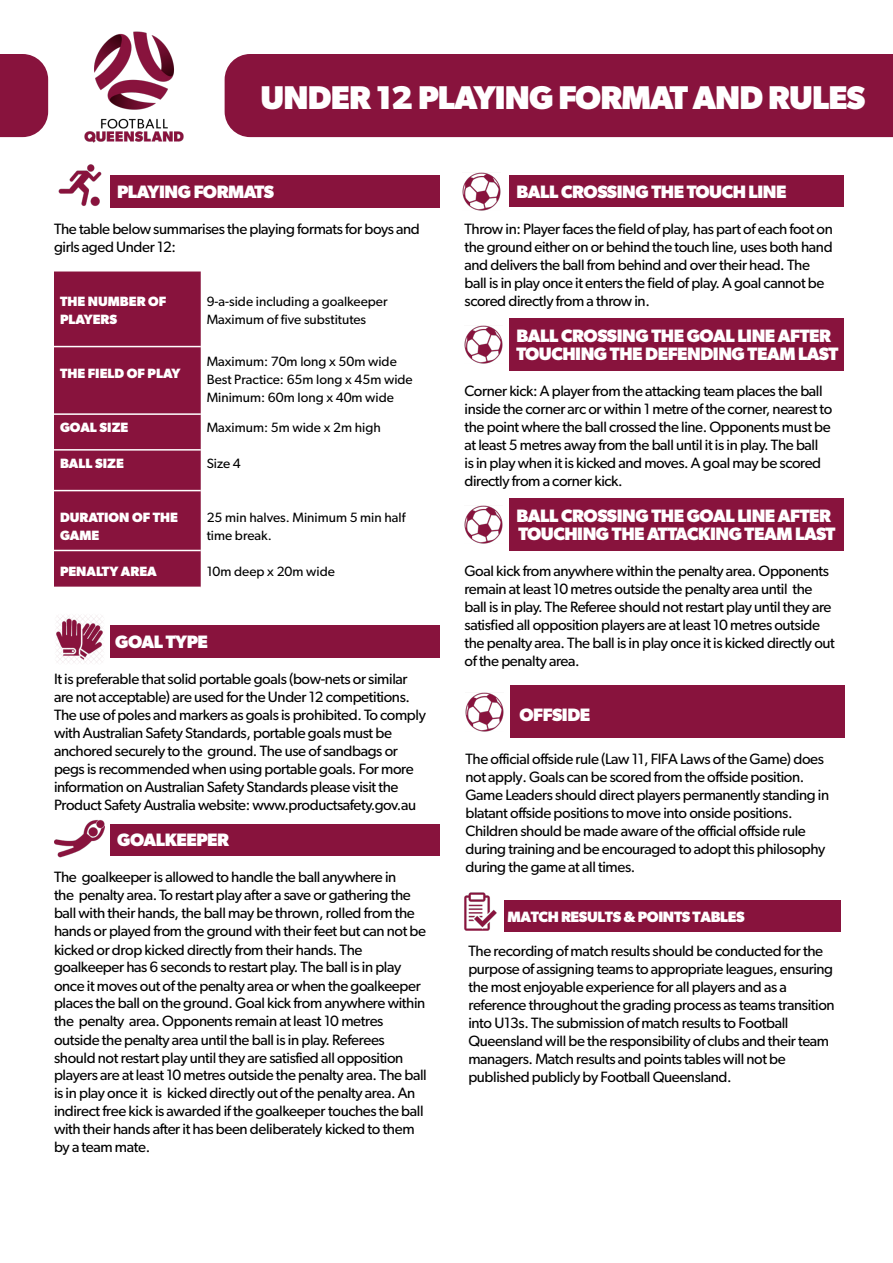
<style>
.page{position:relative;width:893px;height:1263px;background:#fff}
.page>*{position:absolute;margin:0;border:0;box-sizing:border-box;transform-origin:0 0}
.t1{font:700 33px "Gibson";letter-spacing:-.025em;color:#fff}
.t2{font:700 18px/18px "Gibson";letter-spacing:-.025em;color:#fff}
.t3{font:15px/18px "Gibson";letter-spacing:-.025em;color:#000}
.t4{font:700 15px "Gibson";letter-spacing:-.025em;color:#fff}
.t5{font:13.5px/18px "Gibson";color:#000}
.t6{font:700 13.5px/18px "Gibson";color:#fff}
</style>
<div class="page">
<div style="left:110px;top:824px;width:329px;height:31px;background:#88133d"></div>
<img style="left:54px;top:819px;width:50px;height:39px">
<div style="left:509px;top:175px;width:335px;height:32px;background:#88133d"></div>
<img style="left:462px;top:172px;width:38px;height:38px">
<div style="left:509px;top:319px;width:335px;height:52px;background:#88133d"></div>
<div style="left:509px;top:498px;width:335px;height:52px;background:#88133d"></div>
<img style="left:464px;top:325px;width:39px;height:39px">
<img style="left:464px;top:505px;width:39px;height:39px">
<div style="left:110px;top:625px;width:329px;height:33px;background:#88133d"></div>
<img style="left:56px;top:615px;width:47px;height:48px">
<div style="left:110px;top:175px;width:329px;height:33px;background:#88133d"></div>
<img style="left:58px;top:164px;width:44px;height:42px">
<div style="left:54px;top:271px;width:147px;height:316px;background:#88133d"></div>
<hr style="left:54px;top:346px;width:147px;height:1px;background:#fff">
<hr style="left:54px;top:413px;width:147px;height:2px;background:#fff">
<hr style="left:54px;top:449px;width:147px;height:2px;background:#fff">
<hr style="left:54px;top:490px;width:147px;height:1px;background:#fff">
<hr style="left:54px;top:550px;width:147px;height:1px;background:#fff">
<img style="left:84px;top:31px;width:100px;height:112px">
<div style="left:225px;top:54px;width:668px;height:83px;background:#88133d"></div>
<svg style="left:0;top:54px;width:48px;height:83px;background:#90234a"></svg>
<div style="left:510px;top:686px;width:335px;height:52px;background:#88133d"></div>
<img style="left:465px;top:693px;width:39px;height:38px">
<img style="left:464px;top:892px;width:33px;height:38px">
<div style="left:504px;top:900px;width:336px;height:32px;background:#88133d"></div>
<h1 class="t1" style="left:261px;top:78px;width:606px">UNDER 12 PLAYING FORMAT AND RULES</h1>
<p class="t2" style="left:117px;top:182px;width:158px">PLAYING FORMATS</p>
<p class="t3" style="left:54px;top:220px;width:367px">The table below summarises the playing formats for boys and girls aged Under 12:</p>
<p class="t6" style="left:60px;top:292px;width:108px">THE NUMBER OF<br>PLAYERS</p>
<p class="t5" style="left:207px;top:292px;width:182px">9-a-side including a goalkeeper<br>Maximum of five substitutes</p>
<p class="t6" style="left:60px;top:364px;width:122px">THE FIELD OF PLAY</p>
<p class="t5" style="left:207px;top:352px;width:207px">Maximum: 70m long x 50m wide<br>Best Practice: 65m long x 45m wide<br>Minimum: 60m long x 40m wide</p>
<p class="t6" style="left:60px;top:418px;width:70px">GOAL SIZE</p>
<p class="t5" style="left:207px;top:418px;width:176px">Maximum: 5m wide x 2m high</p>
<p class="t6" style="left:60px;top:454px;width:66px">BALL SIZE</p>
<p class="t5" style="left:207px;top:454px;width:36px">Size 4</p>
<p class="t6" style="left:60px;top:508px;width:120px">DURATION OF THE<br>GAME</p>
<p class="t5" style="left:207px;top:508px;width:200px">25 min halves. Minimum 5 min half time break.</p>
<p class="t6" style="left:60px;top:562px;width:98px">PENALTY AREA</p>
<p class="t5" style="left:207px;top:562px;width:130px">10m deep x 20m wide</p>
<p class="t2" style="left:115px;top:632px;width:94px">GOAL TYPE</p>
<p class="t3" style="left:54px;top:670px;width:373px">It is preferable that solid portable goals (bow-nets or similar are not acceptable) are used for the Under 12 competitions.<br>The use of poles and markers as goals is prohibited. To comply with Australian Safety Standards, portable goals must be anchored securely to the ground. The use of sandbags or pegs is recommended when using portable goals. For more information on Australian Safety Standards please visit the Product Safety Australia website: www.productsafety.gov.au</p>
<p class="t2" style="left:117px;top:830px;width:113px">GOALKEEPER</p>
<p class="t3" style="left:54px;top:868px;width:374px">The goalkeeper is allowed to handle the ball anywhere in<br>the penalty area. To restart play after a save or gathering the ball with their hands, the ball may be thrown, rolled from the hands or played from the ground with their feet but can not be kicked or drop kicked directly from their hands. The goalkeeper has 6 seconds to restart play. The ball is in play once it moves out of the penalty area or when the goalkeeper places the ball on the ground. Goal kick from anywhere within the penalty area. Opponents remain at least 10 metres outside the penalty area until the ball is in play. Referees should not restart play until they are satisfied all opposition players are at least 10 metres outside the penalty area. The ball is in play once it is kicked directly out of the penalty area. An indirect free kick is awarded if the goalkeeper touches the ball with their hands after it has been deliberately kicked to them by a team mate.</p>
<p class="t2" style="left:516px;top:182px;width:272px">BALL CROSSING THE TOUCH LINE</p>
<p class="t3" style="left:464px;top:220px;width:370px">Throw in: Player faces the field of play, has part of each foot on the ground either on or behind the touch line, uses both hand and delivers the ball from behind and over their head. The ball is in play once it enters the field of play. A goal cannot be scored directly from a throw in.</p>
<p class="t2" style="left:516px;top:326px;width:323px">BALL CROSSING THE GOAL LINE AFTER<br>TOUCHING THE DEFENDING TEAM LAST</p>
<p class="t3" style="left:464px;top:382px;width:369px">Corner kick: A player from the attacking team places the ball inside the corner arc or within 1 metre of the corner, nearest to the point where the ball crossed the line. Opponents must be at least 5 metres away from the ball until it is in play. The ball<br>is in play when it is kicked and moves. A goal may be scored directly from a corner kick.</p>
<p class="t2" style="left:516px;top:506px;width:321px">BALL CROSSING THE GOAL LINE AFTER<br>TOUCHING THE ATTACKING TEAM LAST</p>
<p class="t3" style="left:464px;top:562px;width:372px">Goal kick from anywhere within the penalty area. Opponents remain at least 10 metres outside the penalty area until the ball is in play. The Referee should not restart play until they are satisfied all opposition players are at least 10 metres outside the penalty area. The ball is in play once it is kicked directly out of the penalty area.</p>
<p class="t2" style="left:519px;top:705px;width:72px">OFFSIDE</p>
<p class="t3" style="left:465px;top:749px;width:365px">The official offside rule (Law 11, FIFA Laws of the Game) does not apply. Goals can be scored from the offside position.<br>Game Leaders should direct players permanently standing in blatant offside positions to move into onside positions.<br>Children should be made aware of the official offside rule during training and be encouraged to adopt this philosophy during the game at all times.</p>
<p class="t4" style="left:507px;top:908px;width:239px">MATCH RESULTS &amp; POINTS TABLES</p>
<p class="t3" style="left:468px;top:942px;width:368px">The recording of match results should be conducted for the purpose of assigning teams to appropriate leagues, ensuring the most enjoyable experience for all players and as a reference throughout the grading process as teams transition into U13s. The submission of match results to Football Queensland will be the responsibility of clubs and their team managers. Match results and points tables will not be published publicly by Football Queensland.</p>
</div>
